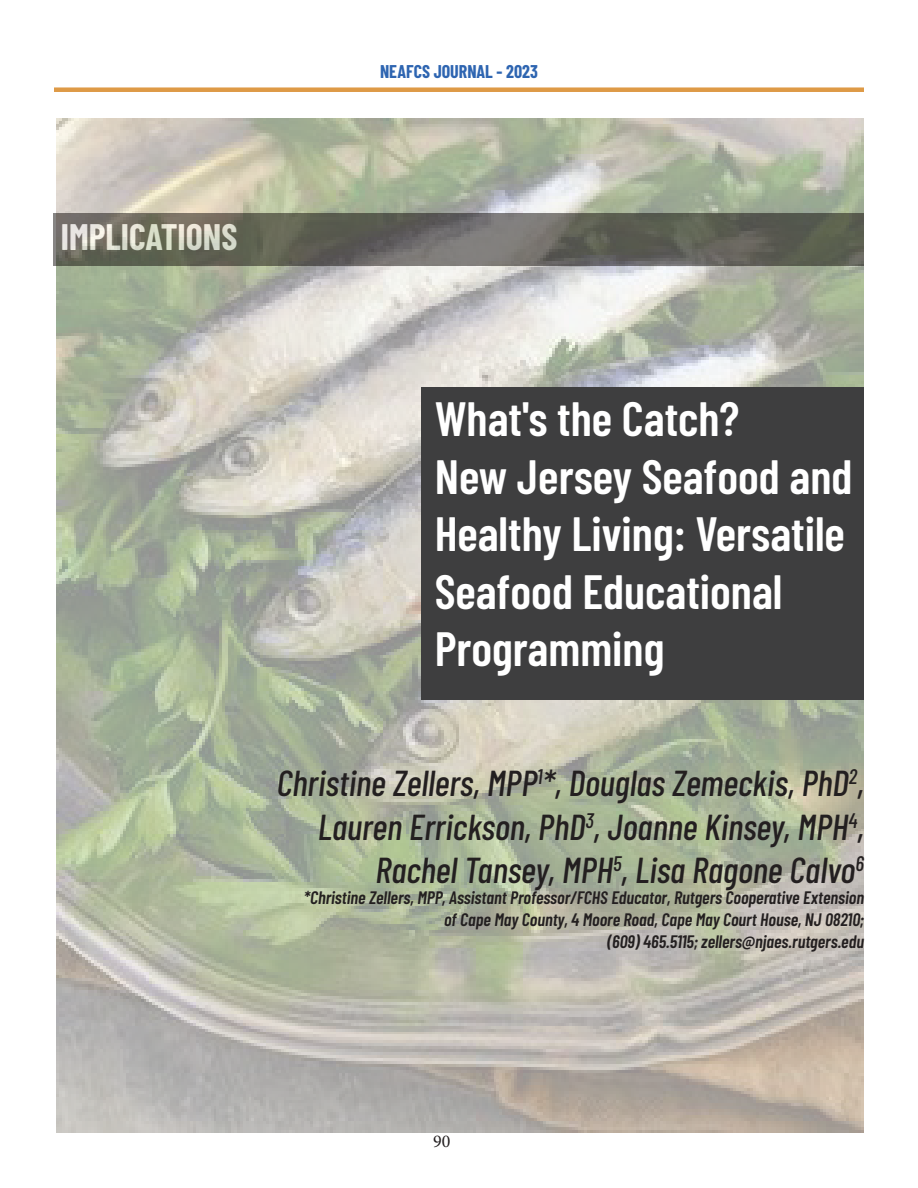
<style>
.page{position:relative;width:918px;height:1188px;background:#fff}
.page>*{position:absolute;margin:0;border:0;box-sizing:border-box;transform-origin:0 0}
.t1{font:600 48px/57.6px "Barlow Condensed";color:#fff}
.t2{font:italic 500 36px "Barlow Condensed";color:#231f20}
.t3{font:700 36px "Barlow Condensed";color:#fff}
.t4{font:italic 600 18px "Barlow Condensed";color:#231f20}
.t5{font:700 18px "Barlow Condensed";color:#2e65b1}
.t6{font:18px "Minion Pro";color:#231f20}
</style>
<div class="page">
<div style="left:54px;top:87px;width:810px;height:5px;background:#de9a46"></div>
<img style="left:56px;top:119px;width:808px;height:1013px">
<svg style="left:54px;top:214px;width:810px;height:52px;background:#65655c"></svg>
<div style="left:421px;top:388px;width:443px;height:312px;background:#3e3e3f"></div>
<h2 class="t3" style="left:61px;top:211px;width:178px">IMPLICATIONS</h2>
<p class="t5" style="left:380px;top:59px;width:159px">NEAFCS JOURNAL - 2023</p>
<p class="t1" style="left:435px;top:387px;width:306px">What's the Catch?</p>
<p class="t1" style="left:435px;top:444px;width:419px">New Jersey Seafood and<br>Healthy Living: Versatile<br>Seafood Educational<br>Programming</p>
<p class="t2" style="left:277px;top:758px;width:589px">Christine Zellers, MPP<sup>1</sup>*, Douglas Zemeckis, PhD<sup>2</sup>,</p>
<p class="t2" style="left:318px;top:801px;width:548px">Lauren Errickson, PhD<sup>3</sup>, Joanne Kinsey, MPH<sup>4</sup>,</p>
<p class="t2" style="left:376px;top:844px;width:490px">Rachel Tansey, MPH<sup>5</sup>, Lisa Ragone Calvo<sup>6</sup></p>
<p class="t4" style="left:304px;top:885px;width:562px">*Christine Zellers, MPP, Assistant Professor/FCHS Educator, Rutgers Cooperative Extension</p>
<p class="t4" style="left:444px;top:907px;width:421px">of Cape May County, 4 Moore Road, Cape May Court House, NJ 08210;</p>
<p class="t4" style="left:607px;top:928px;width:258px">(609) 465.5115; zellers@njaes.rutgers.edu</p>
<p class="t6" style="left:433px;top:1129px;width:19px">90</p>
</div>
